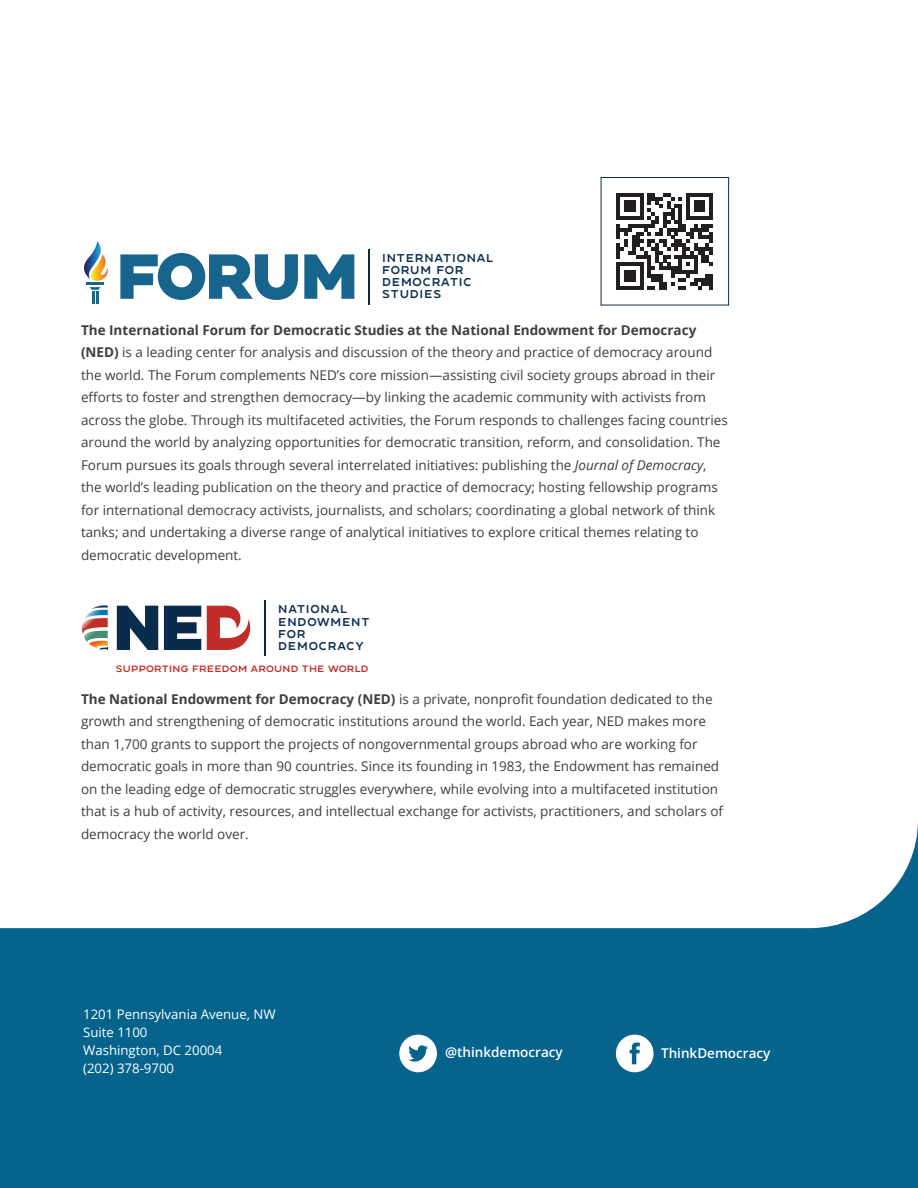
<style>
.page{position:relative;width:918px;height:1188px;background:#fff}
.page>*{position:absolute;margin:0;border:0;box-sizing:border-box;transform-origin:0 0}
.t1{font:900 63.45px "Conneqt";letter-spacing:-.06em;color:#17648d}
.t2{font:900 63.45px "Conneqt";color:#092c4d}
.Body{font:13.5px/22.5px "Open Sans";color:#3e3e3f}
.t3{font:600 13.5px "Open Sans";color:#fff}
.t4{font:13.2px "Open Sans";color:#fff}
.t5{font:11.4px/12.1px "Conneqt";letter-spacing:.07em;color:#092c4d}
.t6{font:9.3px "Conneqt";letter-spacing:.025em;color:#c12b28;scale:1.05 1}
.s1{font-weight:700}
.s2{font-style:italic}
.s3{color:#c12b28}
</style>
<div class="page">
<div style="left:0;top:417px;width:918px;height:771px;background:#06638c"></div>
<div style="left:0;top:417px;width:918px;height:511px;background:#fff"></div>
<hr style="left:368px;top:250px;width:2px;height:55px;background:#092c4d">
<hr style="left:86px;top:282px;width:18px;height:3px;background:#17648d">
<svg style="left:90px;top:287px;width:10px;height:17px"></svg>
<svg style="left:84px;top:241px;width:24px;height:40px"></svg>
<hr style="left:264px;top:600px;width:2px;height:55px;background:#092c4d">
<svg style="left:80px;top:605px;width:29px;height:45px"></svg>
<div style="left:616px;top:1035px;width:38px;height:37px;background:#fff;border-radius:50%"></div>
<svg style="left:630px;top:1043px;width:10px;height:21px"></svg>
<div style="left:399px;top:1035px;width:38px;height:37px;background:#fff;border-radius:50%"></div>
<svg style="left:408px;top:1045px;width:20px;height:17px"></svg>
<svg style="left:617px;top:193px;width:96px;height:97px"></svg>
<div style="left:601px;top:177px;width:128px;height:128px;border:1px solid #0c2e4e"></div>
<p class="t1" style="left:115px;top:233px;width:246px">FORUM</p>
<p class="t5" style="left:382px;top:252px;width:113px">INTERNATIONAL<br>FORUM FOR<br>DEMOCRATIC<br>STUDIES</p>
<p class="Body" style="left:81px;top:318px;width:648px"><span class="s1">The International Forum for Democratic Studies at the National Endowment for Democracy (NED)</span> is a leading center for analysis and discussion of the theory and practice of democracy around the world. The Forum complements N ED’s core mission—assisting civil society groups abroad in their efforts to foster and strengthen democracy—by linking the academic community with activists from across the globe. Through its multifaceted activities, the Forum responds to challenges facing countries around the world by analyzing opportunities for democratic transition, reform, and consolidation. The Forum pursues its goals through several interrelated initiatives: publishing the <span class="s2">Journal of Democracy</span>, the world’s leading publication on the theory and practice of democracy; hosting fellowship programs for international democracy activists, journalists, and scholars; coordinating a global network of think tanks; and undertaking a diverse range of analytical initiatives to explore critical themes relating to democratic development.</p>
<p class="t2" style="left:112px;top:584px;width:142px">NE<span class="s3">D</span></p>
<p class="t5" style="left:278px;top:603px;width:93px">NATIONAL<br>ENDOWMENT<br>FOR<br>DEMOCRACY</p>
<p class="t6" style="left:116px;top:662px;width:242px">SUPPORTING FREEDOM AROUND THE WORLD</p>
<p class="Body" style="left:81px;top:687px;width:644px"><span class="s1">The National Endowment for Democracy (NED)</span> is a private, nonprofit foundation dedicated to the growth and strengthening of democratic institutions around the world. Each year, N ED makes more than 1,700 grants to support the projects of nongovernmental groups abroad who are working for democratic goals in more than 90 countries. Since its founding in 1983, the Endowment has remained on the leading edge of democratic struggles everywhere, while evolving into a multifaceted institution that is a hub of activity, resources, and intellectual exchange for activists, practitioners, and scholars of democracy the world over.</p>
<p class="t4" style="left:83px;top:1006px;width:194px">1201 Pennsylvania Avenue, NW</p>
<p class="t4" style="left:83px;top:1024px;width:66px">Suite 1100</p>
<p class="t4" style="left:83px;top:1042px;width:141px">Washington, DC 20004</p>
<p class="t4" style="left:83px;top:1060px;width:93px">(202) 378-9700</p>
<p class="t3" style="left:445px;top:1043px;width:119px">@thinkdemocracy</p>
<p class="t3" style="left:661px;top:1044px;width:111px">ThinkDemocracy</p>
</div>
